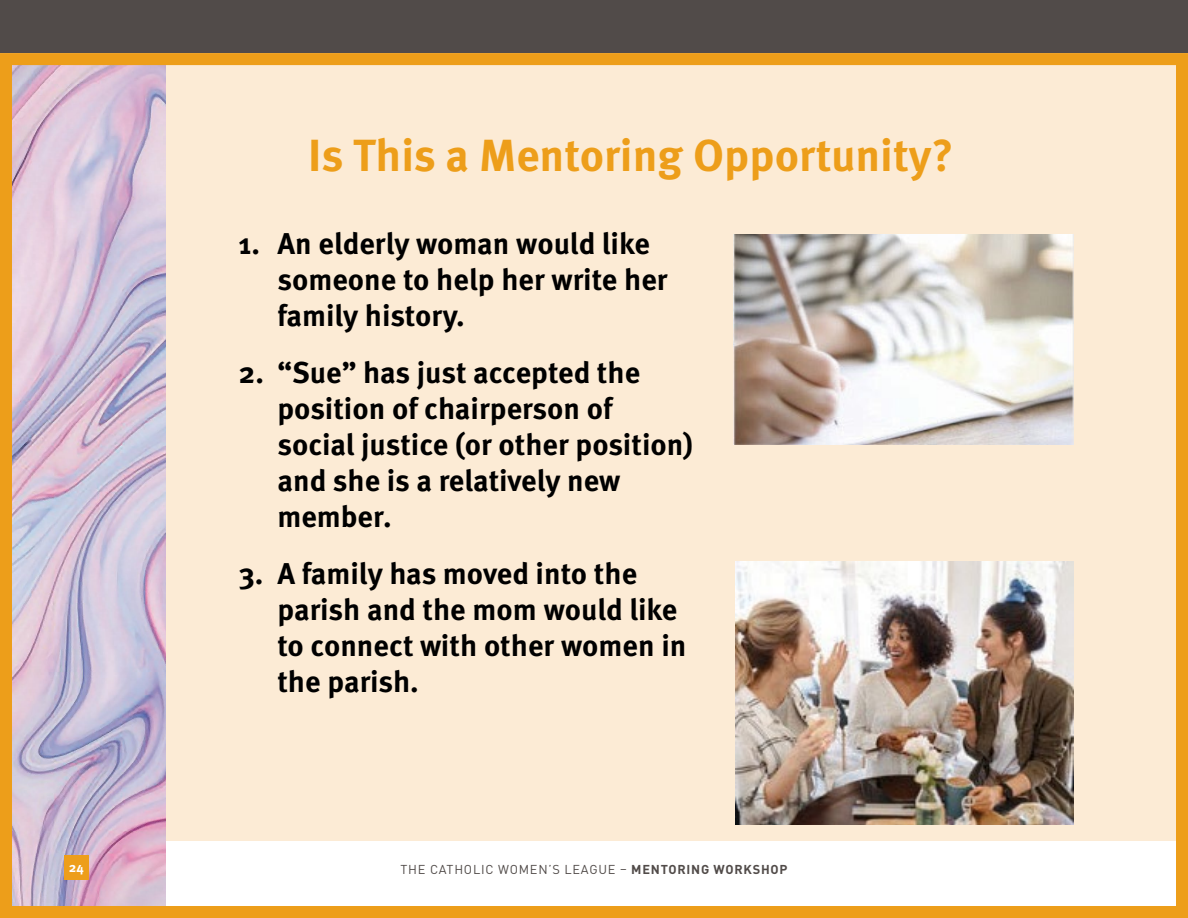
<style>
.page{position:relative;width:1188px;height:918px;background:#fff}
.page>*{position:absolute;margin:0;border:0;box-sizing:border-box;transform-origin:0 0}
.t1{font:700 45px "Meta Pro";color:#ed9e1a}
.t2{font:700 30px/36px "Meta Pro";color:#000}
.t3{font:700 13.5px "Meta Pro";color:#fff}
.t4{font:12.75px "DIN Pro";letter-spacing:.06em;color:#514b49}
.s1{font-weight:700}
</style>
<div class="page">
<div style="left:0;top:0;width:1188px;height:53px;background:#514b49"></div>
<div style="left:0;top:57px;width:1188px;height:784px;background:#fcebd5"></div>
<img style="left:13px;top:66px;width:153px;height:839px">
<div style="left:0;top:53px;width:1188px;height:865px;border:12px solid #ed9e1a"></div>
<img style="left:735px;top:562px;width:339px;height:263px">
<img style="left:733px;top:234px;width:341px;height:211px">
<div style="left:64px;top:855px;width:25px;height:25px;background:#ed9e1a"></div>
<p class="t3" style="left:69px;top:857px;width:16px">24</p>
<h1 class="t1" style="left:308px;top:120px;width:647px">Is This a Mentoring Opportunity?</h1>
<p class="t2" style="left:277px;top:223px;width:392px;text-indent:-39px">1. An elderly woman would like someone to help her write her family history.</p>
<p class="t2" style="left:277px;top:352px;width:417px;text-indent:-39px">2. “Sue” has just accepted the position of chairperson of social justice (or other position) and she is a relatively new member.</p>
<p class="t2" style="left:277px;top:553px;width:411px;text-indent:-39px">3. A family has moved into the parish and the mom would like to connect with other women in the parish.</p>
<p class="t4" style="left:400px;top:860px;width:389px">THE CATHOLIC WOMEN’S LEAGUE – <span class="s1">MENTORING WORKSHOP</span></p>
</div>
